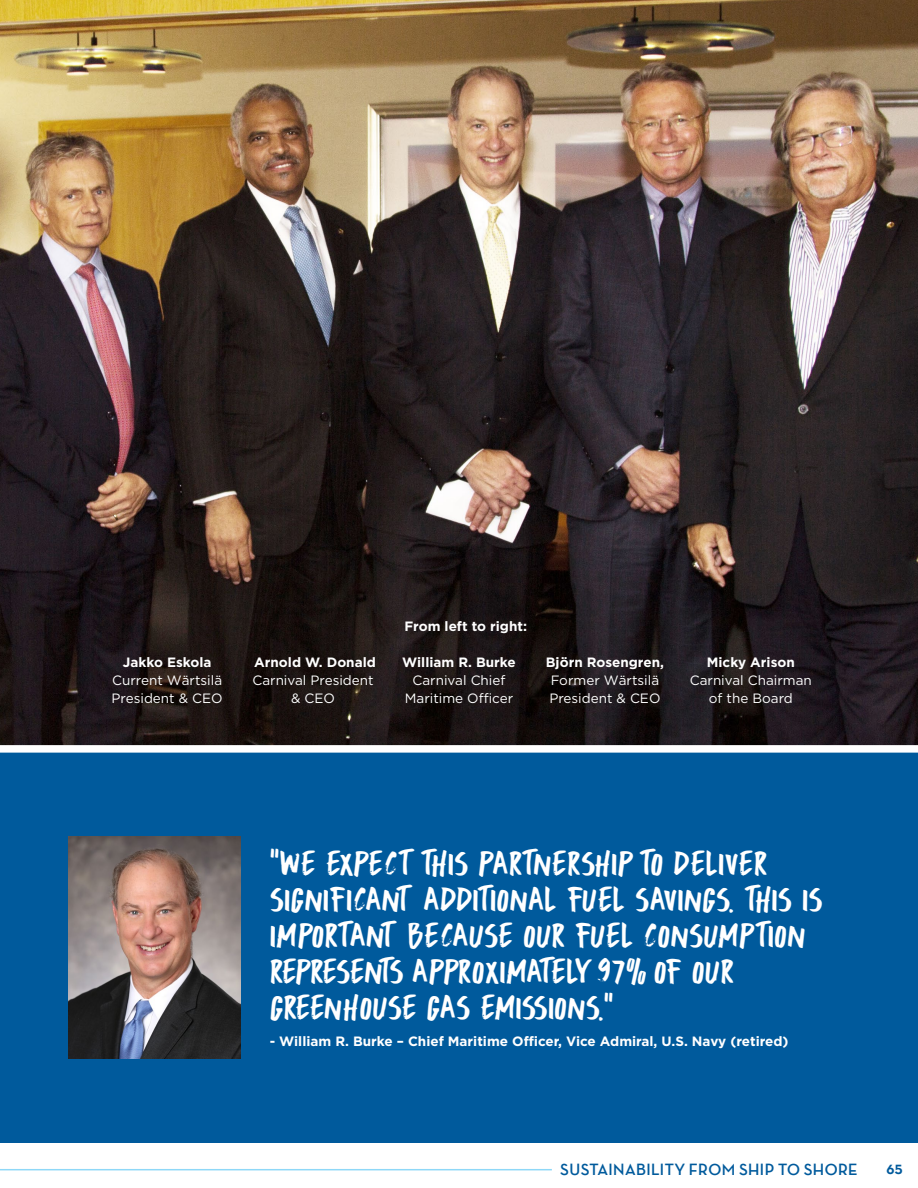
<style>
.page{position:relative;width:918px;height:1188px;background:#fff}
.page>*{position:absolute;margin:0;border:0;box-sizing:border-box;transform-origin:0 0}
.t1{font:34.5px/36px "Buntaro";color:#fff}
.t2{font:700 16.5px "Neutraface Display TT";letter-spacing:.025em;color:#005a9c}
.t3{font:700 13.5px "Gotham";color:#fff}
.t4{font:13.5px/18px "Gotham";color:#fff;text-align:center}
.t5{font:700 13.5px "Neutraface Text TT";color:#005a9c}
</style>
<div class="page">
<hr style="left:0;top:1169px;width:552px;height:1px;background:#8ed8f8">
<div style="left:0;top:0;width:918px;height:1143px;background:#005a9c"></div>
<img style="left:0;top:0;width:918px;height:745px">
<div style="left:0;top:745px;width:918px;height:8px;background:#fff"></div>
<img style="left:68px;top:836px;width:172px;height:223px">
<p class="t3" style="left:123px;top:654px;width:90px">Jakko Eskola</p>
<p class="t4" style="left:112px;top:671px;width:113px;text-align:left">Current Wärtsilä<br>President &amp; CEO</p>
<p class="t3" style="left:254px;top:654px;width:123px">Arnold W. Donald</p>
<p class="t4" style="left:252px;top:671px;width:123px">Carnival President &amp; CEO</p>
<p class="t3" style="left:404px;top:619px;width:124px">From left to right:</p>
<p class="t3" style="left:402px;top:654px;width:115px">William R. Burke</p>
<p class="t4" style="left:405px;top:671px;width:110px">Carnival Chief<br>Maritime Officer</p>
<p class="t3" style="left:546px;top:654px;width:120px">Björn Rosengren,</p>
<p class="t4" style="left:549px;top:671px;width:113px;text-align:left">Former Wärtsilä<br>President &amp; CEO</p>
<p class="t3" style="left:707px;top:654px;width:89px">Micky Arison</p>
<p class="t4" style="left:690px;top:671px;width:124px">Carnival Chairman of the Board</p>
<p class="t1" style="left:270px;top:845px;width:555px">“WE EXPECT THIS PARTNERSHIP TO DELIVER SIGNIFICANT ADDITIONAL FUEL SAVINGS. THIS IS IMPORTANT BECAUSE OUR FUEL CONSUMPTION REPRESENTS APPROXIMATELY 97% OF OUR GREENHOUSE GAS EMISSIONS.”</p>
<p class="t3" style="left:270px;top:1034px;width:520px">- William R. Burke – Chief Maritime Officer, Vice Admiral, U.S. Navy (retired)</p>
<p class="t2" style="left:560px;top:1160px;width:299px">SUSTAINABILITY FROM SHIP TO SHORE</p>
<p class="t5" style="left:887px;top:1160px;width:18px">65</p>
</div>
